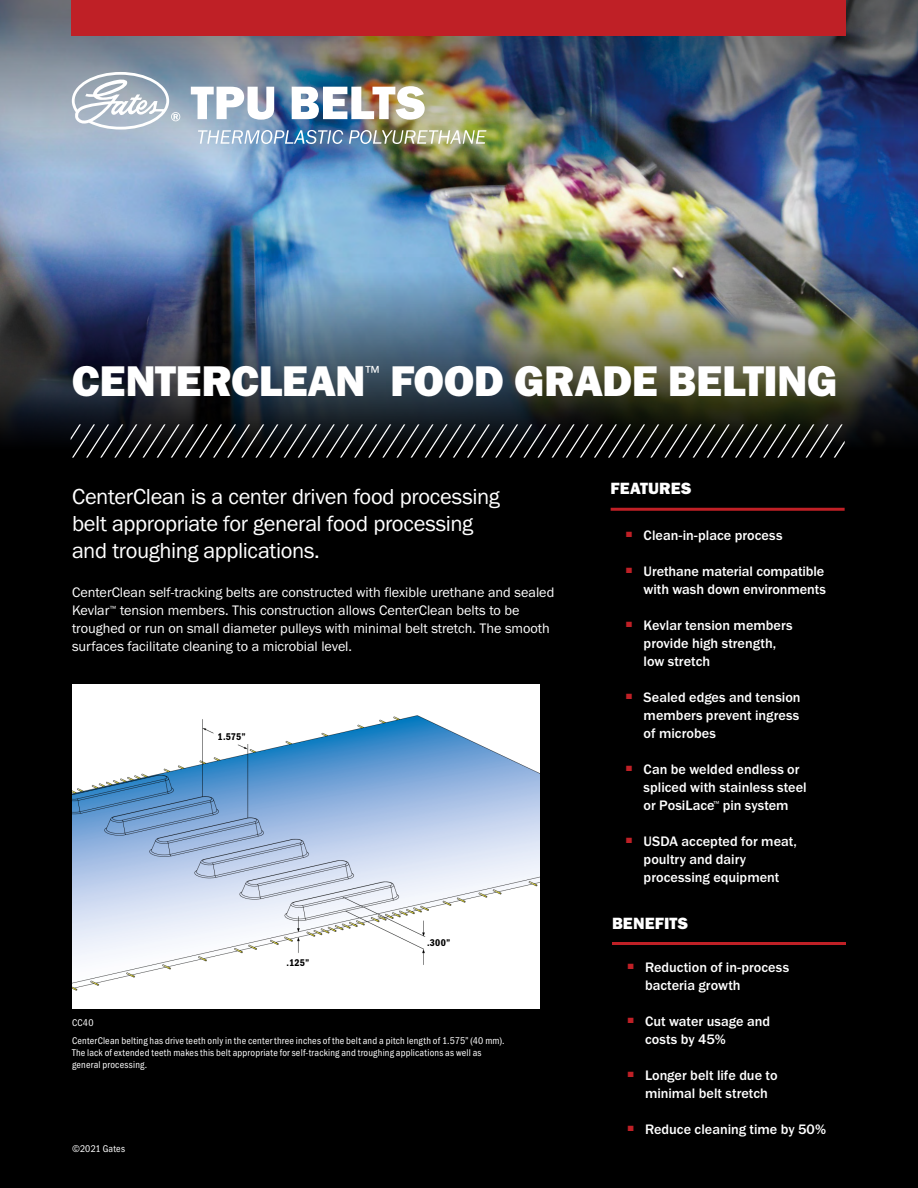
<style>
.page{position:relative;width:918px;height:1188px;background:#000}
.page>*{position:absolute;margin:0;border:0;box-sizing:border-box;transform-origin:0 0}
._26_5_HEAVY_CAPS_sid{font:44.55px "Franklin Gothic URW Hea";letter-spacing:-.01em;color:#fff}
._15pt_Book{font:22.5px/27px "Franklin Gothic URW Boo";letter-spacing:-.02em;color:#fff}
._26_5_HEAVY_CAPS_sid-2{font:18.15px "Franklin Gothic URW Boo";color:#fff}
._11_25pt_HEAVY_CAPS{font:16.8px "Franklin Gothic URW Hea";letter-spacing:.005em;color:#fff}
._9_5pt_Medium_Bullet{font:500 14.25px/18px "Franklin Gothic URW";color:#fff}
._9_5pt_Book{font:14.25px/18px "Franklin Gothic URW Boo";color:#fff}
._6_75pt_Cond_Book{font:10.2px/12px "Franklin Gothic URW Con Boo";letter-spacing:.02em;color:#fff}
._6_75pt_cond_demi_ce{font:10.2px "Franklin Gothic URW Con Dem";letter-spacing:.02em;color:#000}
</style>
<div class="page">
<img style="left:0;top:198px;width:918px;height:56px">
<img style="left:0;top:254px;width:918px;height:188px">
<img style="left:0;top:0;width:918px;height:198px">
<div style="left:72px;top:0;width:774px;height:36px;background:#bf2026"></div>
<svg style="left:71px;top:424px;width:774px;height:34px"></svg>
<svg style="left:72px;top:72px;width:108px;height:58px;background:#b5c0cc"></svg>
<svg style="left:191px;top:87px;width:83px;height:33px;background:#cfd7e1"></svg>
<img style="left:292px;top:86px;width:133px;height:34px">
<svg style="left:198px;top:130px;width:145px;height:14px;background:#93b1ce"></svg>
<img style="left:349px;top:130px;width:137px;height:14px">
<hr style="left:611px;top:508px;width:234px;height:3px;background:#bf2026">
<hr style="left:612px;top:942px;width:234px;height:3px;background:#bf2026">
<div style="left:72px;top:684px;width:468px;height:325px;background:#fff"></div>
<img style="left:72px;top:716px;width:468px;height:275px">
<div style="left:425px;top:940px;width:28px;height:10px;background:#fff"></div>
<div style="left:214px;top:733px;width:35px;height:11px;background:#fff"></div>
<div style="left:279px;top:959px;width:38px;height:11px;background:#fff"></div>
<p class="_26_5_HEAVY_CAPS_sid" style="left:72px;top:352px;width:295px">CENTERCLEAN</p>
<p class="_26_5_HEAVY_CAPS_sid-2" style="left:365px;top:361px;width:16px">™</p>
<p class="_26_5_HEAVY_CAPS_sid" style="left:390px;top:352px;width:449px">FOOD GRADE BELTING</p>
<p class="_15pt_Book" style="left:72px;top:483px;width:429px">CenterClean is a center driven food processing belt appropriate for general food processing and troughing applications.</p>
<p class="_9_5pt_Book" style="left:72px;top:583px;width:484px">CenterClean self-tracking belts are constructed with flexible urethane and sealed Kevlar<sup>™</sup> tension members. This construction allows CenterClean belts to be troughed or run on small diameter pulleys with minimal belt stretch. The smooth surfaces facilitate cleaning to a microbial level.</p>
<p class="_6_75pt_cond_demi_ce" style="left:218px;top:730px;width:30px">1.575”</p>
<p class="_6_75pt_cond_demi_ce" style="left:287px;top:956px;width:24px">.125”</p>
<p class="_6_75pt_cond_demi_ce" style="left:427px;top:936px;width:25px">.300”</p>
<p class="_6_75pt_Cond_Book" style="left:72px;top:1016px;width:23px">CC40</p>
<p class="_6_75pt_Cond_Book" style="left:72px;top:1034px;width:434px">CenterClean belting has drive teeth only in the center three inches of the belt and a pitch length of 1.575” (40 mm).<br>The lack of extended teeth makes this belt appropriate for self-tracking and troughing applications as well as general processing.</p>
<p class="_6_75pt_Cond_Book" style="left:72px;top:1142px;width:55px">©2021 Gates</p>
<p class="_11_25pt_HEAVY_CAPS" style="left:611px;top:478px;width:82px">FEATURES</p>
<p class="_9_5pt_Medium_Bullet" style="left:626px;top:526px;width:158px"><sup>■</sup> Clean-in-place process</p>
<p class="_9_5pt_Medium_Bullet" style="left:626px;top:562px;width:202px;text-align:right"><sup>■</sup> Urethane material compatible with wash down environments</p>
<p class="_9_5pt_Medium_Bullet" style="left:644px;top:616px;width:150px;text-indent:-18px"><sup>■</sup> Kevlar tension members provide high strength, low stretch</p>
<p class="_9_5pt_Medium_Bullet" style="left:644px;top:688px;width:159px;text-align:justify;text-indent:-18px"><sup>■</sup> Sealed edges and tension members prevent ingress of microbes</p>
<p class="_9_5pt_Medium_Bullet" style="left:644px;top:760px;width:165px;text-indent:-18px"><sup>■</sup> Can be welded endless or spliced with stainless steel or PosiLace<sup>™</sup> pin system</p>
<p class="_9_5pt_Medium_Bullet" style="left:644px;top:832px;width:155px;text-indent:-18px"><sup>■</sup> USDA accepted for meat, poultry and dairy processing equipment</p>
<p class="_11_25pt_HEAVY_CAPS" style="left:612px;top:912px;width:78px">BENEFITS</p>
<p class="_9_5pt_Medium_Bullet" style="left:645px;top:958px;width:146px;text-indent:-18px"><sup>■</sup> Reduction of in-process bacteria growth</p>
<p class="_9_5pt_Medium_Bullet" style="left:645px;top:1012px;width:127px;text-indent:-18px"><sup>■</sup> Cut water usage and costs by 45%</p>
<p class="_9_5pt_Medium_Bullet" style="left:627px;top:1066px;width:152px;text-align:center"><sup>■</sup> Longer belt life due to minimal belt stretch</p>
<p class="_9_5pt_Medium_Bullet" style="left:627px;top:1120px;width:201px"><sup>■</sup> Reduce cleaning time by 50%</p>
</div>
